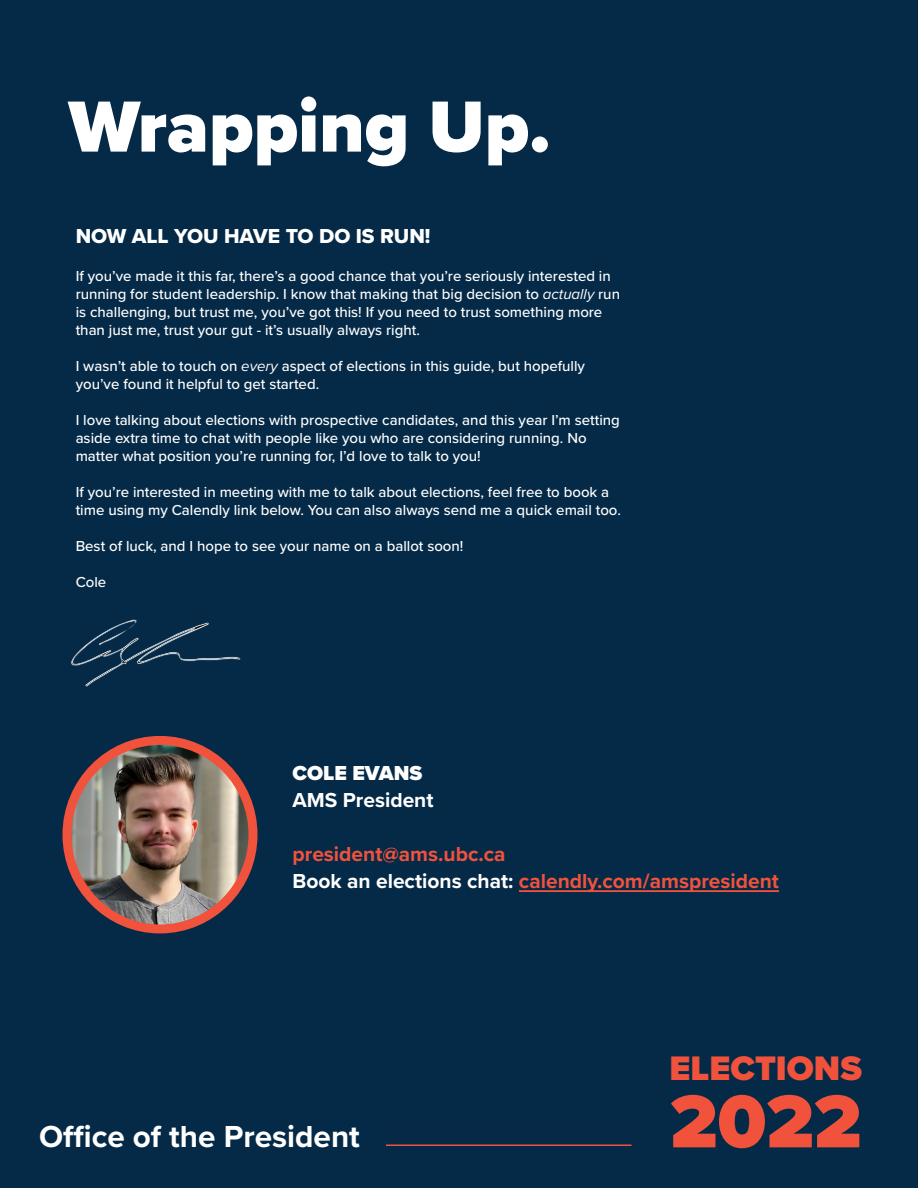
<style>
.page{position:relative;width:918px;height:1188px;background:#052a47}
.page>*{position:absolute;margin:0;border:0;box-sizing:border-box;transform-origin:0 0}
.Cover_Page_-_Dates{font:900 77.55px "Proxima Nova";color:#f0523c}
.Body_Text{font:900 75px "Proxima Nova";color:#fff}
.Cover_Page_-_Dates-2{font:900 35.25px "Proxima Nova";color:#f0523c}
.Body_Text-2{font:700 31.5px "Proxima Nova";color:#fff}
.Body_Text-3{font:700 21px "Proxima Nova";color:#f0523c}
.Body_Text-4{font:21px "Proxima Nova Extrabld";color:#fff}
.Body_Text-5{font:700 21px "Proxima Nova";color:#fff}
.Body_Text-6{font:900 21px "Proxima Nova";color:#fff}
.Body_Text-7{font:500 15px/18px "Proxima Nova";color:#fff}
.s1{font-weight:400;font-style:italic}
.s2{color:#fff}
</style>
<div class="page">
<img style="left:69px;top:740px;width:182px;height:189px">
<div style="left:62px;top:736px;width:196px;height:197px;border:9px solid #f0523c;border-radius:50%"></div>
<hr style="left:519px;top:890px;width:260px;height:2px;background:#f0523c">
<hr style="left:386px;top:1144px;width:246px;height:2px;background:#f0523c">
<svg style="left:71px;top:620px;width:170px;height:67px"></svg>
<p class="Body_Text" style="left:68px;top:71px;width:484px">Wrapping Up.</p>
<p class="Body_Text-4" style="left:76px;top:221px;width:356px">NOW ALL YOU HAVE TO DO IS RUN!</p>
<p class="Body_Text-7" style="left:76px;top:266px;width:546px">If you’ve made it this far, there’s a good chance that you’re seriously interested in running for student leadership. I know that making that big decision to <span class="s1">actually</span> run is challenging, but trust me, you’ve got this! If you need to trust something more than just me, trust your gut - it’s usually always right.</p>
<p class="Body_Text-7" style="left:76px;top:356px;width:511px">I wasn’t able to touch on <span class="s1">every</span> aspect of elections in this guide, but hopefully you’ve found it helpful to get started.</p>
<p class="Body_Text-7" style="left:76px;top:410px;width:546px">I love talking about elections with prospective candidates, and this year I’m setting aside extra time to chat with people like you who are considering running. No</p>
<p class="Body_Text-7" style="left:76px;top:446px;width:407px">matter what position you’re running for, I’d love to talk to you!</p>
<p class="Body_Text-7" style="left:76px;top:482px;width:547px">If you’re interested in meeting with me to talk about elections, feel free to book a time using my Calendly link below. You can also always send me a quick email too.</p>
<p class="Body_Text-7" style="left:76px;top:536px;width:389px">Best of luck, and I hope to see your name on a ballot soon!</p>
<p class="Body_Text-7" style="left:76px;top:572px;width:32px">Cole</p>
<p class="Body_Text-6" style="left:293px;top:758px;width:131px">COLE EVANS</p>
<p class="Body_Text-5" style="left:293px;top:785px;width:143px">AMS President</p>
<p class="Body_Text-3" style="left:293px;top:839px;width:215px">president@ams.ubc.ca</p>
<p class="Body_Text-3" style="left:293px;top:866px;width:488px"><span class="s2">Book an elections chat:</span> calendly.com/amspresident</p>
<p class="Body_Text-2" style="left:39px;top:1113px;width:322px">Office of the President</p>
<p class="Cover_Page_-_Dates-2" style="left:669px;top:1042px;width:194px">ELECTIONS</p>
<p class="Cover_Page_-_Dates" style="left:670px;top:1064px;width:193px">2022</p>
</div>
